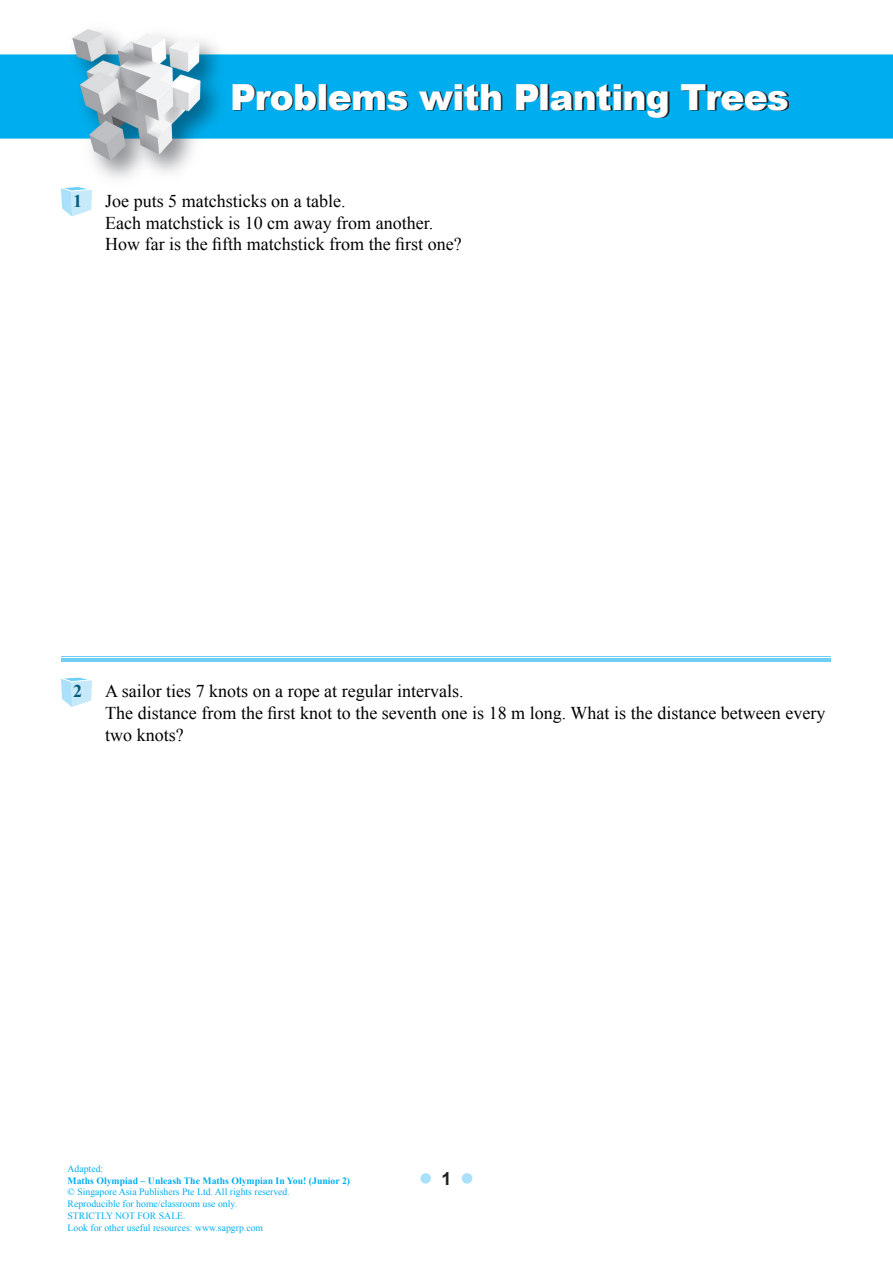
<style>
.page{position:relative;width:893px;height:1263px;background:#fff}
.page>*{position:absolute;margin:0;border:0;box-sizing:border-box;transform-origin:0 0}
.t1{font:900 36px "Arial";letter-spacing:-.02em;color:#fff}
.t2{font:18px/21.6px "Times New Roman";color:#000}
.t3{font:700 18px "Arial";color:#231f20}
.t4{font:700 18px "Times New Roman";color:#005b7f}
.t5{font:9.75px/11.7px "Times New Roman";color:#00aeef}
.t6{font:700 9.75px "Times New Roman";color:#00aeef}
.s1{color:#aae0f9}
</style>
<div class="page">
<img style="left:0;top:29px;width:893px;height:150px">
<svg style="left:234px;top:84px;width:555px;height:34px;background:#0d77a0"></svg>
<svg style="left:60px;top:187px;width:32px;height:29px"></svg>
<hr style="left:62px;top:658px;width:769px;height:2px;background:#6bcff6">
<hr style="left:62px;top:657px;width:769px;height:1px;background:#6bcff6">
<hr style="left:62px;top:661px;width:769px;height:1px;background:#6bcff6">
<svg style="left:61px;top:677px;width:31px;height:30px"></svg>
<h1 class="t1" style="left:230px;top:71px;width:560px">Problems with Planting Trees</h1>
<p class="t4" style="left:73px;top:188px;width:10px">1</p>
<p class="t2" style="left:105px;top:190px;width:358px">Joe puts 5 matchsticks on a table.<br>Each matchstick is 10 cm away from another.<br>How far is the fifth matchstick from the first one?</p>
<p class="t4" style="left:73px;top:679px;width:10px">2</p>
<p class="t2" style="left:105px;top:680px;width:722px">A sailor ties 7 knots on a rope at regular intervals.<br>The distance from the first knot to the seventh one is 18 m long. What is the distance between every two knots?</p>
<p class="t5" style="left:68px;top:1163px;width:37px">Adapted:</p>
<p class="t6" style="left:68px;top:1174px;width:284px">Maths Olympiad – Unleash The Maths Olympian In You! (Junior 2)</p>
<p class="t5" style="left:68px;top:1186px;width:224px">© Singapore Asia Publishers Pte Ltd. All rights reserved.<br>Reproducible for home/classroom use only.<br>STRICTLY NOT FOR SALE.<br>Look for other useful resources: www.sapgrp.com</p>
<p class="t3" style="left:419px;top:1167px;width:56px"><span class="s1">●</span>1<span class="s1">●</span></p>
</div>
